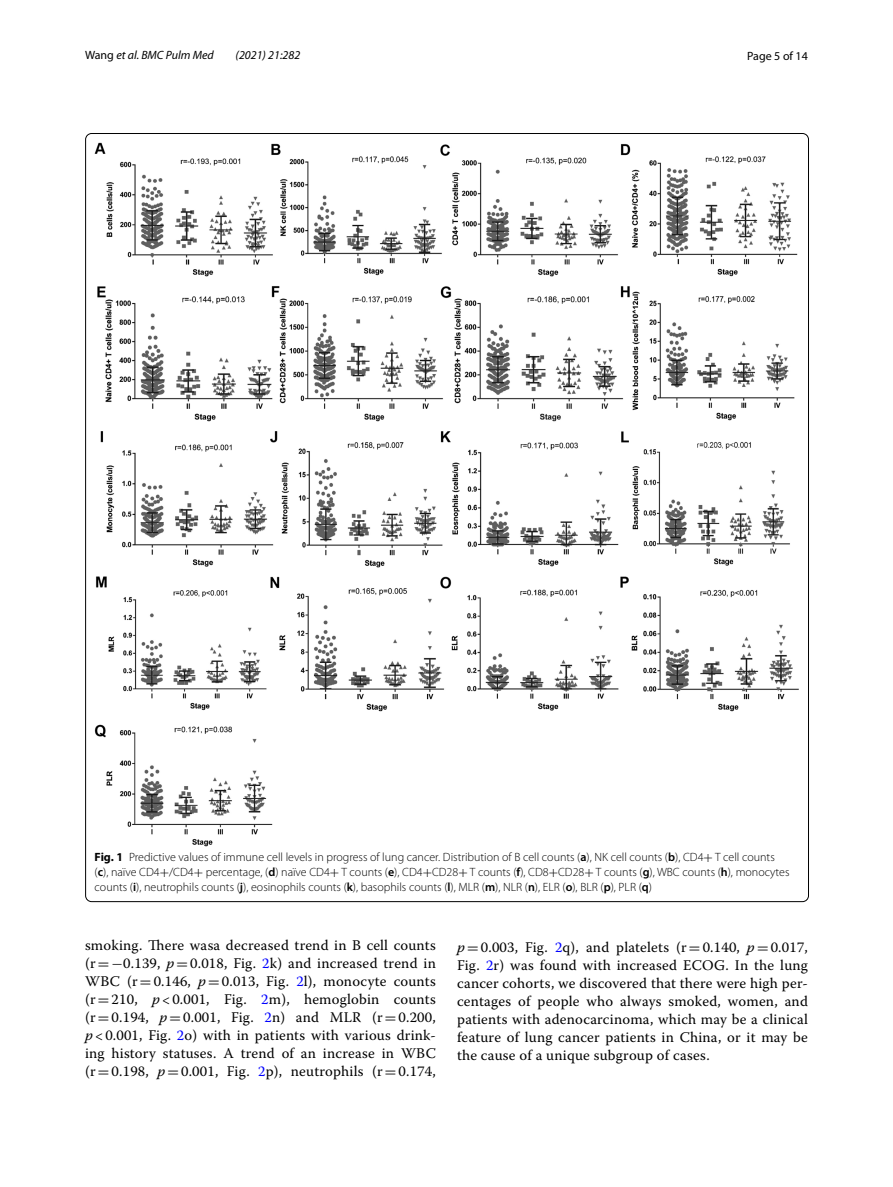
<style>
.page{position:relative;width:893px;height:1187px;background:#fff}
.page>*{position:absolute;margin:0;border:0;box-sizing:border-box;transform-origin:0 0}
.t1{font:14.7px/18px "Warnock Pro";letter-spacing:.015em;color:#000;text-align:justify}
.t2{font:300 12px/15px "Myriad Pro";color:#000}
.t3{font:italic 12px "Myriad Pro";color:#000}
.t4{font:12px "Myriad Pro";color:#000}
.s1{font-style:normal}
.s2{font-weight:700}
.s3{font-weight:600}
.s4{font-family:"MTSY";font-weight:400}
.s5{font-family:"MTSY"}
.s6{font-style:italic}
.s7{color:#00f}
</style>
<div class="page">
<img style="left:94px;top:142px;width:705px;height:704px">
<p class="t3" style="left:85px;top:48px;width:130px"><span class="s1">Wang</span> et al. BMC Pulm Med</p>
<p class="t3" style="left:236px;top:48px;width:66px">(2021) 21:282</p>
<p class="t4" style="left:747px;top:48px;width:62px">Page 5 of 14</p>
<p class="t2" style="left:95px;top:850px;width:696px"><span class="s2">Fig. 1</span> Predictive values of immune cell levels in progress of lung cancer. Distribution of B cell counts (<span class="s3">a</span>), NK cell counts (<span class="s3">b</span>), CD4<span class="s4">+</span> T cell counts (<span class="s3">c</span>), naïve CD4<span class="s4">+</span>/CD4<span class="s4">+</span> percentage, (<span class="s3">d</span>) naïve CD4<span class="s4">+</span> T counts (<span class="s3">e</span>), CD4<span class="s4">+</span>CD28<span class="s4">+</span> T counts (<span class="s3">f</span>), CD8<span class="s4">+</span>CD28<span class="s4">+</span> T counts (<span class="s3">g</span>), WBC counts (<span class="s3">h</span>), monocytes counts (<span class="s3">i</span>), neutrophils counts (<span class="s3">j</span>), eosinophils counts (<span class="s3">k</span>), basophils counts (<span class="s3">l</span>), MLR (<span class="s3">m</span>), NLR (<span class="s3">n</span>), ELR (<span class="s3">o</span>), BLR (<span class="s3">p</span>), PLR (<span class="s3">q</span>)</p>
<p class="t1" style="left:85px;top:935px;width:352px">smoking. There wasa decreased trend in B cell counts (r<span class="s5">=−</span>0.139, <span class="s6">p</span><span class="s5">=</span>0.018, Fig. <span class="s7">2</span>k) and increased trend in WBC (r<span class="s5">=</span>0.146, <span class="s6">p</span><span class="s5">=</span>0.013, Fig. <span class="s7">2</span>l), monocyte counts (r<span class="s5">=</span>210, <span class="s6">p</span> &lt; 0.001, Fig. <span class="s7">2</span>m), hemoglobin counts (r<span class="s5">=</span>0.194, <span class="s6">p</span><span class="s5">=</span>0.001, Fig. <span class="s7">2</span>n) and MLR (r<span class="s5">=</span>0.200, <span class="s6">p</span> &lt; 0.001, Fig. <span class="s7">2</span>o) with in patients with various drink&shy;ing history statuses. A trend of an increase in WBC (r<span class="s5">=</span>0.198, <span class="s6">p</span><span class="s5">=</span>0.001, Fig. <span class="s7">2</span>p), neutrophils (r<span class="s5">=</span>0.174,</p>
<p class="t1" style="left:457px;top:937px;width:352px"><span class="s6">p</span><span class="s5">=</span>0.003, Fig. <span class="s7">2</span>q), and platelets (r<span class="s5">=</span>0.140, <span class="s6">p</span><span class="s5">=</span>0.017, Fig. <span class="s7">2</span>r) was found with increased ECOG. In the lung cancer cohorts, we discovered that there were high per&shy;centages of people who always smoked, women, and patients with adenocarcinoma, which may be a clinical feature of lung cancer patients in China, or it may be the cause of a unique subgroup of cases.</p>
</div>
